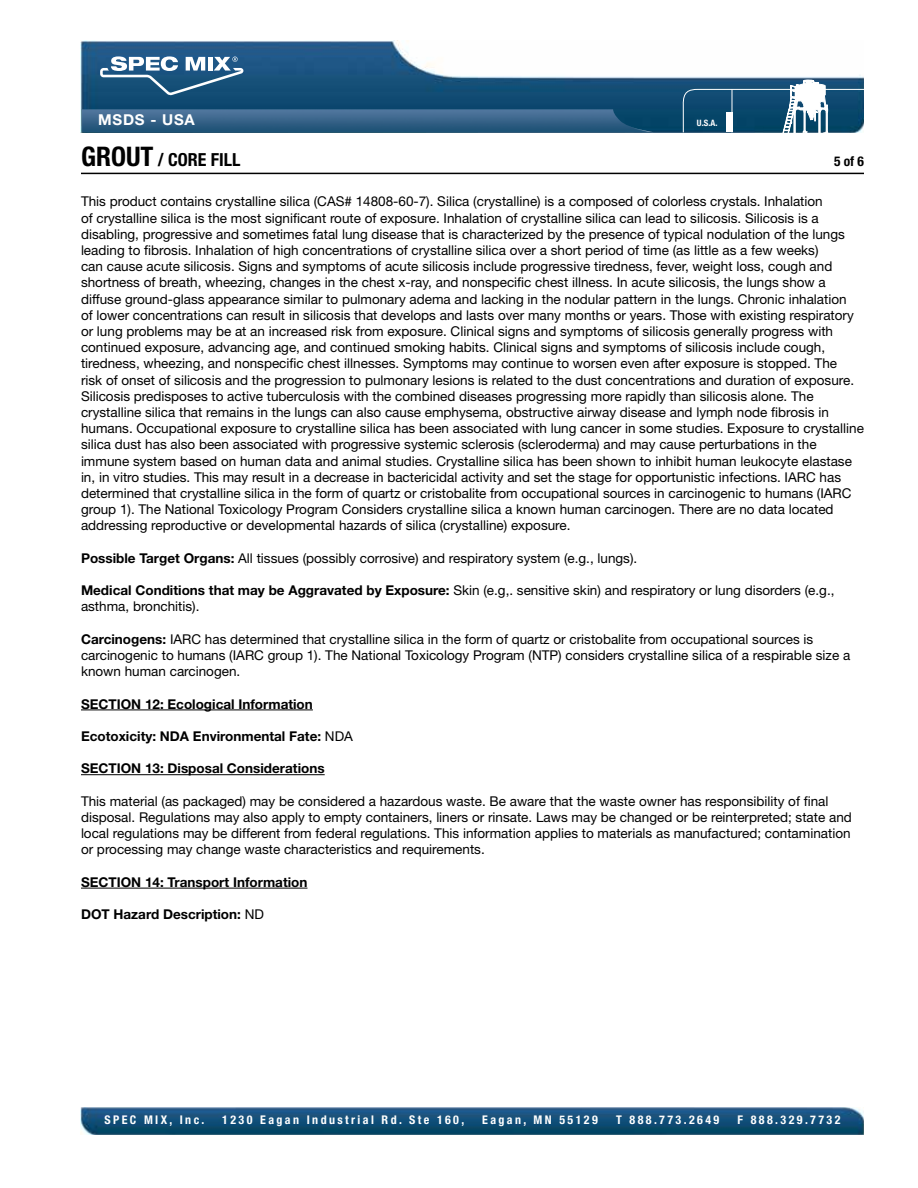
<style>
.page{position:relative;width:918px;height:1188px;background:#fff}
.page>*{position:absolute;margin:0;border:0;box-sizing:border-box;transform-origin:0 0}
.t1{font:700 condensed 18px "Helvetica Neue";color:#000}
.t2{font:700 15px "Helvetica Neue";letter-spacing:.05em;color:#fff}
.t3{font:13.5px/16.2px "Helvetica Neue";color:#000}
.t4{font:700 13.5px "Helvetica Neue";color:#000}
.t5{font:700 condensed 13.5px "Helvetica Neue";color:#000}
.t6{font:700 condensed 12px "Helvetica Neue";letter-spacing:.2em;color:#fff}
.t7{font:700 condensed 8.85px "Helvetica Neue";color:#fff}
.s1{font-size:27px}
.s2{font-weight:700}
.s3{font-weight:400}
</style>
<div class="page">
<hr style="left:81px;top:173px;width:783px;height:1px;background:#000">
<img style="left:81px;top:1107px;width:783px;height:28px">
<img style="left:81px;top:40px;width:783px;height:92px">
<img style="left:82px;top:109px;width:572px;height:23px">
<svg style="left:100px;top:56px;width:144px;height:39px"></svg>
<svg style="left:683px;top:80px;width:181px;height:53px;background:#376987"></svg>
<hr style="left:81px;top:710px;width:232px;height:1px;background:#000">
<hr style="left:81px;top:774px;width:244px;height:1px;background:#000">
<hr style="left:81px;top:888px;width:226px;height:1px;background:#000">
<p class="t2" style="left:98px;top:111px;width:98px">MSDS - USA</p>
<p class="t7" style="left:697px;top:118px;width:22px">U.S.A.</p>
<h1 class="t1" style="left:81px;top:149px;width:161px"><span class="s1">Grout</span> / Core Fill</h1>
<p class="t5" style="left:834px;top:153px;width:31px">5 of 6</p>
<p class="t3" style="left:81px;top:193px;width:784px">This product contains crystalline silica (CAS# 14808-60-7). Silica (crystalline) is a composed of colorless crystals. Inhalation<br>of crystalline silica is the most significant route of exposure. Inhalation of crystalline silica can lead to silicosis. Silicosis is a disabling, progressive and sometimes fatal lung disease that is characterized by the presence of typical nodulation of the lungs leading to fibrosis. Inhalation of high concentrations of crystalline silica over a short period of time (as little as a few weeks)<br>can cause acute silicosis. Signs and symptoms of acute silicosis include progressive tiredness, fever, weight loss, cough and shortness of breath, wheezing, changes in the chest x-ray, and nonspecific chest illness. In acute silicosis, the lungs show a diffuse ground-glass appearance similar to pulmonary adema and lacking in the nodular pattern in the lungs. Chronic inhalation<br>of lower concentrations can result in silicosis that develops and lasts over many months or years. Those with existing respiratory or lung problems may be at an increased risk from exposure. Clinical signs and symptoms of silicosis generally progress with continued exposure, advancing age, and continued smoking habits. Clinical signs and symptoms of silicosis include cough, tiredness, wheezing, and nonspecific chest illnesses. Symptoms may continue to worsen even after exposure is stopped. The<br>risk of onset of silicosis and the progression to pulmonary lesions is related to the dust concentrations and duration of exposure.<br>Silicosis predisposes to active tuberculosis with the combined diseases progressing more rapidly than silicosis alone. The crystalline silica that remains in the lungs can also cause emphysema, obstructive airway disease and lymph node fibrosis in humans. Occupational exposure to crystalline silica has been associated with lung cancer in some studies. Exposure to crystalline silica dust has also been associated with progressive systemic sclerosis (scleroderma) and may cause perturbations in the immune system based on human data and animal studies. Crystalline silica has been shown to inhibit human leukocyte elastase in, in vitro studies. This may result in a decrease in bactericidal activity and set the stage for opportunistic infections. IARC has determined that crystalline silica in the form of quartz or cristobalite from occupational sources in carcinogenic to humans (IARC group 1). The National Toxicology Program Considers crystalline silica a known human carcinogen. There are no data located addressing reproductive or developmental hazards of silica (crystalline) exposure.</p>
<p class="t3" style="left:81px;top:550px;width:558px"><span class="s2">Possible Target Organs:</span> All tissues (possibly corrosive) and respiratory system (e.g., lungs).</p>
<p class="t3" style="left:81px;top:582px;width:755px"><span class="s2">Medical Conditions that may be Aggravated by Exposure:</span> Skin (e.g,. sensitive skin) and respiratory or lung disorders (e.g., asthma, bronchitis).</p>
<p class="t3" style="left:81px;top:631px;width:771px"><span class="s2">Carcinogens:</span> IARC has determined that crystalline silica in the form of quartz or cristobalite from occupational sources is carcinogenic to humans (IARC group 1). The National Toxicology Program (NTP) considers crystalline silica of a respirable size a known human carcinogen.</p>
<p class="t4" style="left:81px;top:695px;width:233px">SECTION 12: Ecological Information</p>
<p class="t4" style="left:81px;top:728px;width:273px">Ecotoxicity: NDA Environmental Fate: <span class="s3">NDA</span></p>
<p class="t4" style="left:81px;top:760px;width:245px">SECTION 13: Disposal Considerations</p>
<p class="t3" style="left:81px;top:793px;width:772px">This material (as packaged) may be considered a hazardous waste. Be aware that the waste owner has responsibility of final disposal. Regulations may also apply to empty containers, liners or rinsate. Laws may be changed or be reinterpreted; state and local regulations may be different from federal regulations. This information applies to materials as manufactured; contamination or processing may change waste characteristics and requirements.</p>
<p class="t4" style="left:81px;top:874px;width:228px">SECTION 14: Transport Information</p>
<p class="t4" style="left:81px;top:906px;width:185px">DOT Hazard Description: <span class="s3">ND</span></p>
<p class="t6" style="left:104px;top:1113px;width:102px">SPEC MIX, Inc.</p>
<p class="t6" style="left:222px;top:1113px;width:244px">1230 Eagan Industrial Rd. Ste 160,</p>
<p class="t6" style="left:482px;top:1113px;width:117px">Eagan, MN 55129</p>
<p class="t6" style="left:616px;top:1113px;width:105px">T 888.773.2649</p>
<p class="t6" style="left:738px;top:1113px;width:104px">F 888.329.7732</p>
</div>
